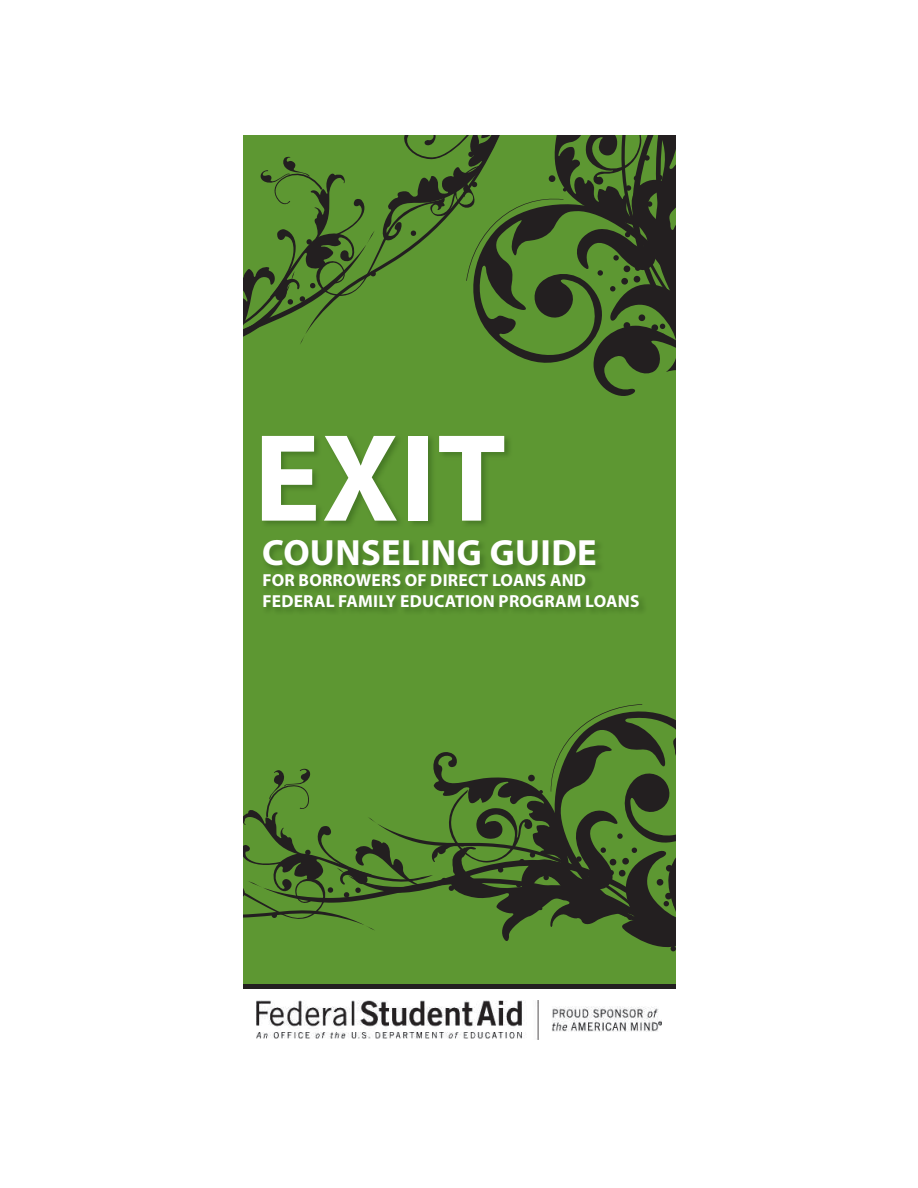
<style>
.page{position:relative;width:918px;height:1188px;background:#fff}
.page>*{position:absolute;margin:0;border:0;box-sizing:border-box;transform-origin:0 0}
.t1{font:700 125.7px "Myriad Pro";color:#fff}
.t2{font:700 36.6px "Myriad Pro";letter-spacing:.01em;color:#fff}
.t3{font:700 17.4px/21px "Myriad Pro";letter-spacing:.015em;color:#fff}
</style>
<div class="page">
<div style="left:243px;top:135px;width:432px;height:849px;background:#5d9732"></div>
<svg style="left:243px;top:135px;width:432px;height:392px"></svg>
<svg style="left:243px;top:704px;width:432px;height:248px"></svg>
<hr style="left:243px;top:984px;width:432px;height:4px;background:#231f20">
<img style="left:257px;top:1000px;width:405px;height:40px">
<h1 class="t1" style="left:254px;top:431px;width:254px">EXIT</h1>
<h2 class="t2" style="left:262px;top:539px;width:336px">COUNSELING GUIDE</h2>
<p class="t3" style="left:262px;top:571px;width:379px">FOR BORROWERS OF DIRECT LOANS AND<br>FEDERAL FAMILY EDUCATION PROGRAM LOANS</p>
</div>
